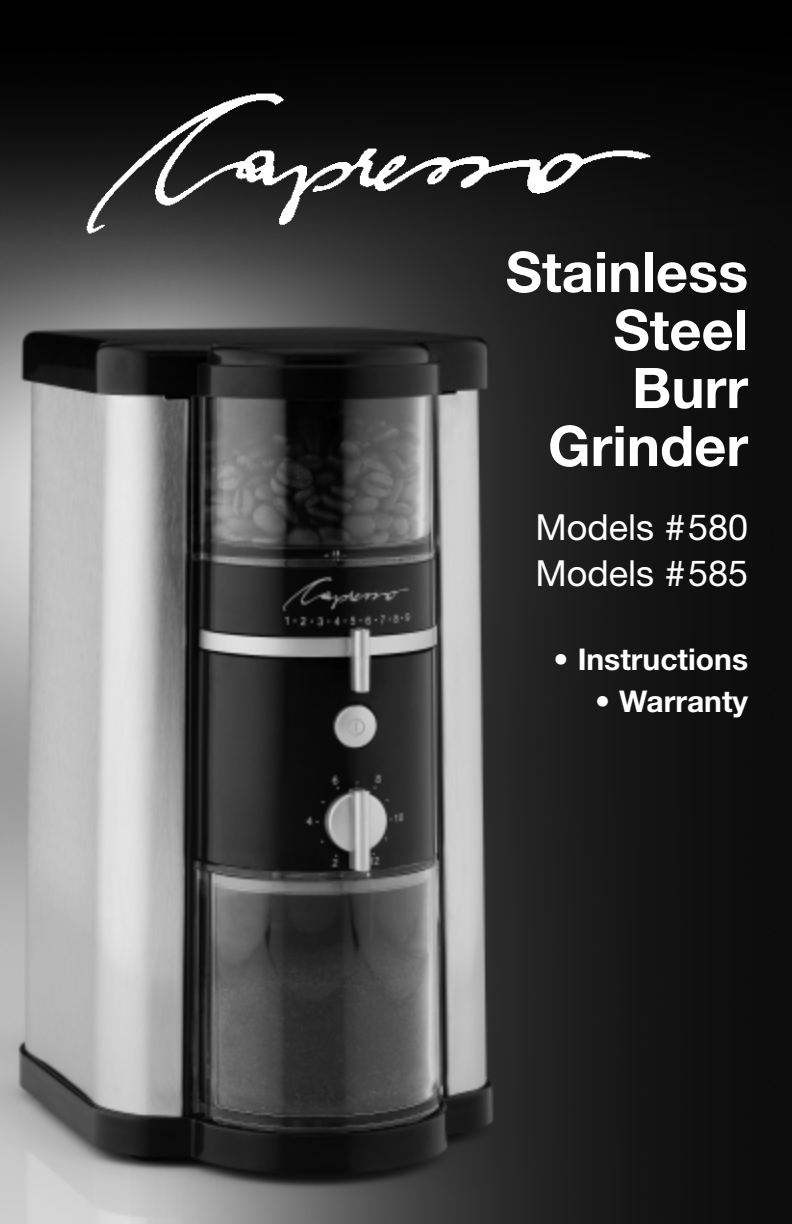
<style>
.page{position:relative;width:792px;height:1224px;background:#fff}
.page>*{position:absolute;margin:0;border:0;box-sizing:border-box;transform-origin:0 0}
.t1{font:700 56px/58px "Helvetica Neue";color:#fff;text-align:right}
.t2{font:36px/46px "Helvetica Neue";color:#fff}
.t3{font:700 30px "Helvetica Neue";color:#fff}
</style>
<div class="page">
<img style="left:0;top:0;width:792px;height:1224px">
<img style="left:82px;top:82px;width:577px;height:165px">
<p class="t1" style="left:506px;top:248px;width:244px">Stainless<br>Steel<br>Burr<br>Grinder</p>
<p class="t2" style="left:535px;top:508px;width:214px">Models #580<br>Models #585</p>
<p class="t3" style="left:553px;top:649px;width:196px">• Instructions</p>
<p class="t3" style="left:595px;top:691px;width:155px">• Warranty</p>
</div>
